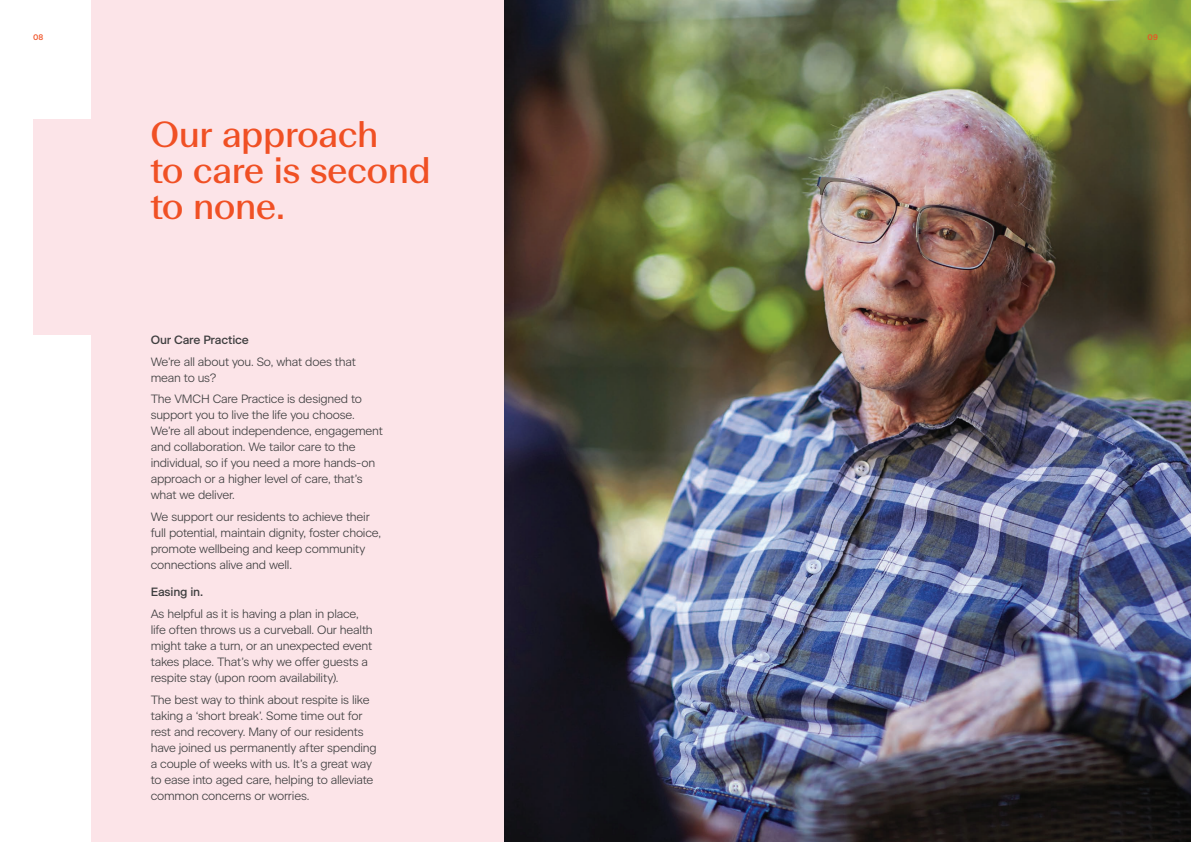
<style>
.page{position:relative;width:1191px;height:842px;background:#fff}
.page>*{position:absolute;margin:0;border:0;box-sizing:border-box;transform-origin:0 0}
.t1{font:36px/36px "Beausite Fit";letter-spacing:-.02em;color:#f05024}
.t2{font:300 12px/16px "Beausite Classic";letter-spacing:-.015em;color:#3e3e3f}
.t3{font:500 12px "Beausite Classic";letter-spacing:-.015em;color:#3e3e3f}
.t4{font:500 8px "Beausite Classic";color:#f05024}
</style>
<div class="page">
<img style="left:503px;top:0;width:688px;height:842px">
<div style="left:93px;top:0;width:410px;height:842px;background:#fce4e8"></div>
<div style="left:33px;top:119px;width:347px;height:216px;background:#fce4e8"></div>
<p class="t4" style="left:33px;top:31px;width:12px">08</p>
<p class="t4" style="left:1147px;top:31px;width:12px">09</p>
<h1 class="t1" style="left:151px;top:114px;width:282px">Our approach<br>to care is second to none.</h1>
<p class="t3" style="left:151px;top:331px;width:100px">Our Care Practice</p>
<p class="t2" style="left:151px;top:353px;width:207px">We’re all about you. So, what does that mean to us?</p>
<p class="t2" style="left:151px;top:390px;width:234px">The VMCH Care Practice is designed to support you to live the life you choose.<br>We’re all about independence, engagement and collaboration. We tailor care to the individual, so if you need a more hands-on approach or a higher level of care, that’s what we deliver.</p>
<p class="t2" style="left:151px;top:508px;width:232px">We support our residents to achieve their full potential, maintain dignity, foster choice, promote wellbeing and keep community connections alive and well.</p>
<p class="t3" style="left:151px;top:583px;width:54px">Easing in.</p>
<p class="t2" style="left:151px;top:605px;width:223px">As helpful as it is having a plan in place, life often throws us a curveball. Our health might take a turn, or an unexpected event takes place. That’s why we offer guests a respite stay (upon room availability).</p>
<p class="t2" style="left:151px;top:690px;width:227px">The best way to think about respite is like taking a ‘short break’. Some time out for rest and recovery. Many of our residents have joined us permanently after spending a couple of weeks with us. It’s a great way to ease into aged care, helping to alleviate common concerns or worries.</p>
</div>
